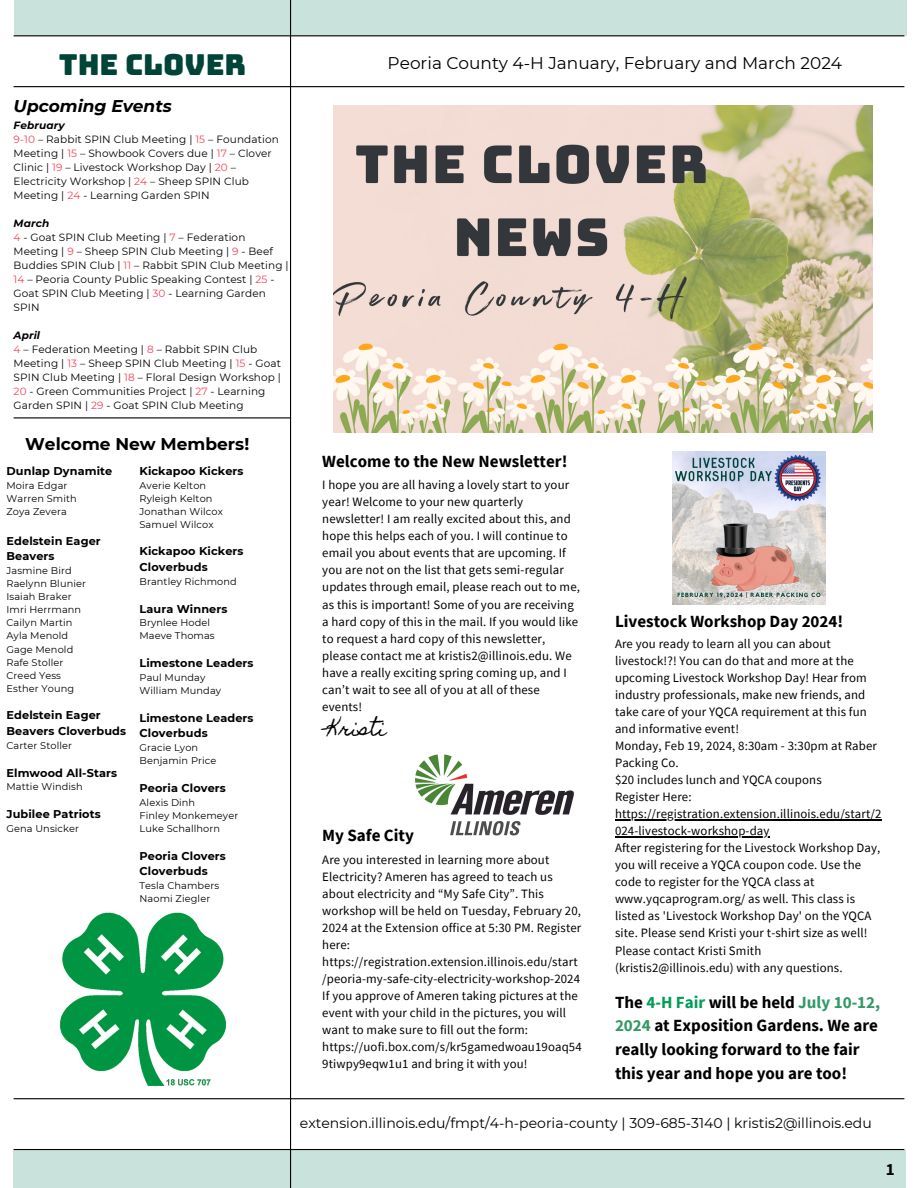
<style>
.page{position:relative;width:918px;height:1188px;background:#fff}
.page>*{position:absolute;margin:0;border:0;box-sizing:border-box;transform-origin:0 0}
.t1{font:28.95px "Bungee";color:#004438}
.t2{font:18.75px "Homemade Apple";letter-spacing:.01em;color:#000}
.t3{font:700 16.95px/23.7px "Source Sans Pro";color:#000}
.t4{font:16.95px "Montserrat";color:#000}
.t5{font:700 16.95px "Montserrat";color:#000}
.t6{font:italic 700 16.95px "Montserrat";color:#000}
.t7{font:13.95px "Montserrat";color:#000}
.t8{font:12.75px/17.1px "Source Sans Pro";letter-spacing:.01em;color:#000}
.t9{font:700 11.25px/15.5px "Montserrat";letter-spacing:.01em;color:#000}
.t10{font:10.5px/14px "Montserrat";letter-spacing:.01em;color:#000}
.t11{font:italic 700 10.5px "Montserrat";letter-spacing:.01em;color:#000}
.t12{font:9.75px/13px "Montserrat";letter-spacing:.01em;color:#000}
.s1{font-weight:700;font-style:italic}
.s2{color:#f54359}
.s3{color:#009d56}
.s4{color:#396}
</style>
<div class="page">
<hr style="left:14px;top:86px;width:890px;height:1px;background:#000">
<hr style="left:14px;top:417px;width:276px;height:1px;background:#000">
<div style="left:14px;top:1150px;width:892px;height:38px;background:#c9e3dc"></div>
<hr style="left:14px;top:1149px;width:890px;height:1px;background:#000">
<div style="left:14px;top:0;width:892px;height:36px;background:#c9e3dc"></div>
<hr style="left:290px;top:0;width:1px;height:1188px;background:#000">
<hr style="left:14px;top:35px;width:890px;height:1px;background:#000">
<hr style="left:14px;top:1098px;width:890px;height:1px;background:#000">
<img style="left:333px;top:105px;width:539px;height:328px">
<img style="left:59px;top:912px;width:167px;height:174px">
<img style="left:415px;top:754px;width:159px;height:82px">
<img style="left:672px;top:452px;width:153px;height:153px">
<hr style="left:615px;top:819px;width:267px;height:1px;background:#000">
<hr style="left:615px;top:836px;width:155px;height:1px;background:#000">
<h5 class="t1" style="left:59px;top:50px;width:189px">THE CLOVER</h5>
<h5 class="t6" style="left:14px;top:96px;width:160px">Upcoming Events</h5>
<h5 class="t10" style="left:14px;top:119px;width:267px"><span class="s1">February<br></span><span class="s2">9-10</span> – Rabbit SPIN Club Meeting | <span class="s2">15</span> – Foundation Meeting | <span class="s2">15</span> – Showbook Covers due | <span class="s2">17</span> – Clover Clinic | <span class="s2">19</span> – Livestock Workshop Day | <span class="s2">20</span> – Electricity Workshop | <span class="s2">24</span> – Sheep SPIN Club Meeting | <span class="s2">24</span> - Learning Garden SPIN</h5>
<p class="t10" style="left:14px;top:217px;width:277px"><span class="s1">March<br></span><span class="s2">4</span> - Goat SPIN Club Meeting | <span class="s2">7</span> – Federation Meeting | <span class="s2">9</span> – Sheep SPIN Club Meeting | <span class="s2">9</span> - Beef Buddies SPIN Club | <span class="s2">11</span> – Rabbit SPIN Club Meeting | <span class="s2">14</span> – Peoria County Public Speaking Contest | <span class="s2">25</span> - Goat SPIN Club Meeting | <span class="s2">30</span> - Learning Garden SPIN</p>
<h2 class="t11" style="left:14px;top:329px;width:28px">April</h2>
<h5 class="t10" style="left:14px;top:343px;width:269px"><span class="s2">4</span> – Federation Meeting | <span class="s2">8</span> – Rabbit SPIN Club Meeting | <span class="s2">13</span> – Sheep SPIN Club Meeting | <span class="s2">15</span> - Goat SPIN Club Meeting | <span class="s2">18</span> – Floral Design Workshop | <span class="s2">20</span> - Green Communities Project | <span class="s2">27</span> - Learning Garden SPIN | <span class="s2">29</span> - Goat SPIN Club Meeting</h5>
<h5 class="t5" style="left:25px;top:434px;width:226px">Welcome New Members!</h5>
<h5 class="t9" style="left:7px;top:463px;width:107px">Dunlap Dynamite</h5>
<h5 class="t12" style="left:7px;top:479px;width:72px">Moira Edgar<br>Warren Smith<br>Zoya Zevera</h5>
<h5 class="t9" style="left:7px;top:533px;width:96px">Edelstein Eager<br>Beavers</h5>
<h5 class="t12" style="left:7px;top:564px;width:81px">Jasmine Bird<br>Raelynn Blunier<br>Isaiah Braker<br>Imri Herrmann<br>Cailyn Martin<br>Ayla Menold<br>Gage Menold<br>Rafe Stoller<br>Creed Yess<br>Esther Young</h5>
<h5 class="t9" style="left:7px;top:708px;width:121px">Edelstein Eager<br>Beavers Cloverbuds</h5>
<h5 class="t12" style="left:7px;top:739px;width:67px">Carter Stoller</h5>
<h5 class="t9" style="left:7px;top:765px;width:112px">Elmwood All-Stars</h5>
<h5 class="t12" style="left:7px;top:780px;width:78px">Mattie Windish</h5>
<h5 class="t9" style="left:7px;top:806px;width:96px">Jubilee Patriots</h5>
<h5 class="t12" style="left:7px;top:822px;width:74px">Gena Unsicker</h5>
<h5 class="t9" style="left:140px;top:463px;width:106px">Kickapoo Kickers</h5>
<h5 class="t12" style="left:140px;top:479px;width:85px">Averie Kelton<br>Ryleigh Kelton<br>Jonathan Wilcox<br>Samuel Wilcox</h5>
<p class="t9" style="left:140px;top:544px;width:106px">Kickapoo Kickers<br>Cloverbuds</p>
<p class="t12" style="left:140px;top:575px;width:99px">Brantley Richmond</p>
<p class="t9" style="left:140px;top:601px;width:89px">Laura Winners</p>
<p class="t12" style="left:140px;top:616px;width:77px">Brynlee Hodel<br>Maeve Thomas</p>
<p class="t9" style="left:140px;top:655px;width:116px">Limestone Leaders</p>
<p class="t12" style="left:140px;top:671px;width:83px">Paul Munday<br>William Munday</p>
<p class="t9" style="left:140px;top:710px;width:116px">Limestone Leaders<br>Cloverbuds</p>
<p class="t12" style="left:140px;top:741px;width:78px">Gracie Lyon<br>Benjamin Price</p>
<h5 class="t9" style="left:140px;top:780px;width:88px">Peoria Clovers</h5>
<h2 class="t12" style="left:140px;top:796px;width:57px">Alexis Dinh</h2>
<p class="t12" style="left:140px;top:809px;width:100px">Finley Monkemeyer</p>
<p class="t12" style="left:140px;top:822px;width:82px">Luke Schallhorn</p>
<p class="t9" style="left:140px;top:848px;width:88px">Peoria Clovers<br>Cloverbuds</p>
<p class="t12" style="left:140px;top:879px;width:81px">Tesla Chambers<br>Naomi Ziegler</p>
<h5 class="t4" style="left:388px;top:53px;width:456px">Peoria County 4-H January, February and March 2024</h5>
<h4 class="t3" style="left:322px;top:449px;width:247px">Welcome to the New Newsletter!</h4>
<h2 class="t8" style="left:322px;top:476px;width:259px">I hope you are all having a lovely start to your year! Welcome to your new quarterly newsletter! I am really excited about this, and hope this helps each of you. I will continue to email you about events that are upcoming. If you are not on the list that gets semi-regular updates through email, please reach out to me, as this is important! Some of you are receiving a hard copy of this in the mail. If you would like to request a hard copy of this newsletter, please contact me at kristis2@illinois.edu. We have a really exciting spring coming up, and I can’t wait to see all of you at all of these events!</h2>
<p class="t2" style="left:322px;top:718px;width:66px">-Kristi</p>
<h4 class="t3" style="left:322px;top:823px;width:93px">My Safe City</h4>
<h2 class="t8" style="left:322px;top:850px;width:261px">Are you interested in learning more about Electricity? Ameren has agreed to teach us about electricity and “My Safe City”. This workshop will be held on Tuesday, February 20, 2024 at the Extension office at 5:30 PM. Register here: https://registration.extension.illinois.edu/start /peoria-my-safe-city-electricity-workshop-2024<br>If you approve of Ameren taking pictures at the event with your child in the pictures, you will want to make sure to fill out the form: https://uofi.box.com/s/kr5gamedwoau19oaq54<br>9tiwpy9eqw1u1 and bring it with you!</h2>
<p class="t3" style="left:615px;top:609px;width:230px">Livestock Workshop Day 2024!</p>
<p class="t8" style="left:615px;top:635px;width:263px">Are you ready to learn all you can about livestock!?! You can do that and more at the upcoming Livestock Workshop Day! Hear from industry professionals, make new friends, and take care of your YQCA requirement at this fun and informative event!<br>Monday, Feb 19, 2024, 8:30am - 3:30pm at Raber Packing Co.<br>$20 includes lunch and YQCA coupons<br>Register Here:</p>
<h2 class="t8" style="left:615px;top:805px;width:268px">https://registration.extension.illinois.edu/start/2</h2>
<p class="t8" style="left:615px;top:822px;width:267px">024-livestock-workshop-day<br>After registering for the Livestock Workshop Day, you will receive a YQCA coupon code. Use the code to register for the YQCA class at www.yqcaprogram.org/ as well. This class is listed as 'Livestock Workshop Day' on the YQCA site. Please send Kristi your t-shirt size as well!<br>Please contact Kristi Smith (kristis2@illinois.edu) with any questions.</p>
<p class="t3" style="left:615px;top:990px;width:267px">The <span class="s3">4-H Fair</span> will be held <span class="s4">July 10-12, 2024</span> at Exposition Gardens. We are really looking forward to the fair this year and hope you are too!</p>
<h5 class="t7" style="left:300px;top:1114px;width:573px">extension.illinois.edu/fmpt/4-h-peoria-county | 309-685-3140 | kristis2@illinois.edu</h5>
<h3 class="t3" style="left:886px;top:1157px;width:10px">1</h3>
</div>
